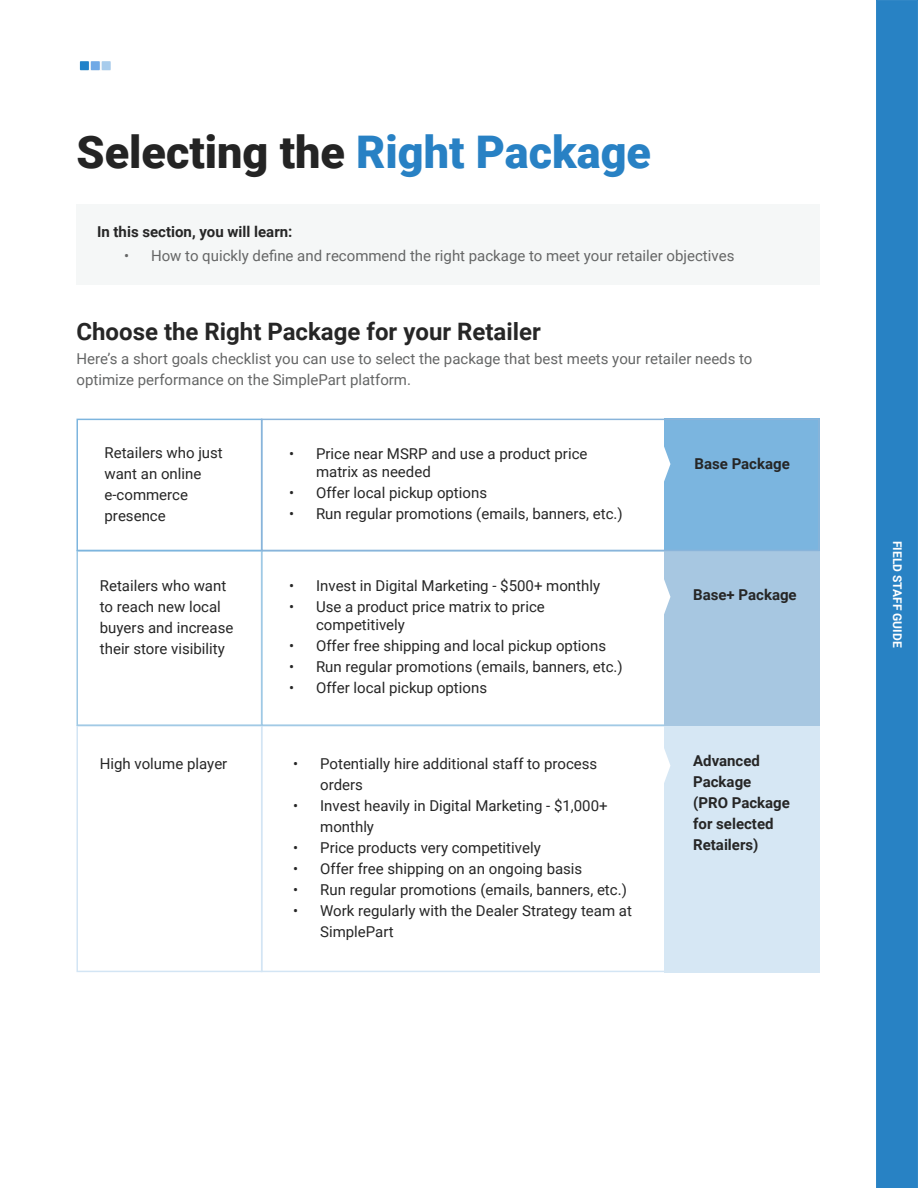
<style>
.page{position:relative;width:918px;height:1188px;background:#fff}
.page>*{position:absolute;margin:0;border:0;box-sizing:border-box;transform-origin:0 0}
.t1{font:900 45px "Roboto";color:#242424}
.t2{font:700 24px "Roboto";color:#262626}
.t3{font:15px/21px "Roboto";color:#262626}
.t4{font:15px/21px "Roboto";color:#656666}
.t5{font:700 15px/21px "Roboto";color:#262626}
.t6{font:700 12px "Roboto";color:#fff}
.s1{color:#2881c4}
</style>
<div class="page">
<svg style="left:876px;top:0;width:42px;height:1188px;background:#2982c4"></svg>
<svg style="left:80px;top:61px;width:31px;height:9px"></svg>
<svg style="left:263px;top:726px;width:413px;height:247px"></svg>
<div style="left:664px;top:725px;width:156px;height:247px;background:#d6e7f4"></div>
<svg style="left:76px;top:724px;width:187px;height:249px"></svg>
<div style="left:77px;top:550px;width:185px;height:176px;border:2px solid #9fc9e5"></div>
<svg style="left:76px;top:418px;width:184px;height:134px"></svg>
<div style="left:261px;top:550px;width:445px;height:176px;border:2px solid #9fc9e5"></div>
<div style="left:664px;top:551px;width:156px;height:175px;background:#a7c7e1"></div>
<svg style="left:664px;top:580px;width:6px;height:34px"></svg>
<svg style="left:663px;top:745px;width:7px;height:41px"></svg>
<div style="left:76px;top:204px;width:744px;height:81px;background:#f5f7f7"></div>
<svg style="left:260px;top:418px;width:560px;height:134px"></svg>
<p class="t1" style="left:76px;top:121px;width:576px">Selecting the <span class="s1">Right Package</span></p>
<p class="t5" style="left:97px;top:220px;width:197px">In this section, you will learn:</p>
<p class="t4" style="left:124px;top:244px;width:612px">• How to quickly define and recommend the right package to meet your retailer objectives</p>
<p class="t2" style="left:76px;top:315px;width:466px">Choose the Right Package for your Retailer</p>
<p class="t4" style="left:76px;top:348px;width:677px">Here’s a short goals checklist you can use to select the package that best meets your retailer needs to optimize performance on the SimplePart platform.</p>
<p class="t3" style="left:105px;top:441px;width:120px">Retailers who just want an online e-commerce presence</p>
<p class="t3" style="left:316px;top:444px;width:273px;line-height:18px;text-indent:-27px">• Price near MSRP and use a product price matrix as needed</p>
<p class="t3" style="left:289px;top:482px;width:200px">• Offer local pickup options</p>
<p class="t3" style="left:289px;top:503px;width:335px">• Run regular promotions (emails, banners, etc.)</p>
<p class="t3" style="left:100px;top:575px;width:135px">Retailers who want to reach new local buyers and increase their store visibility</p>
<p class="t3" style="left:100px;top:753px;width:129px">High volume player</p>
<p class="t3" style="left:289px;top:575px;width:313px">• Invest in Digital Marketing - $500+ monthly</p>
<p class="t3" style="left:316px;top:597px;width:230px;line-height:18px;text-indent:-27px">• Use a product price matrix to price competitively</p>
<p class="t3" style="left:289px;top:635px;width:319px">• Offer free shipping and local pickup options</p>
<p class="t3" style="left:289px;top:656px;width:335px">• Run regular promotions (emails, banners, etc.)</p>
<p class="t3" style="left:289px;top:677px;width:200px">• Offer local pickup options</p>
<p class="t3" style="left:320px;top:753px;width:279px;text-indent:-27px">• Potentially hire additional staff to process orders</p>
<p class="t3" style="left:320px;top:795px;width:289px;text-indent:-27px">• Invest heavily in Digital Marketing - $1,000+ monthly</p>
<p class="t3" style="left:293px;top:837px;width:249px">• Price products very competitively</p>
<p class="t3" style="left:293px;top:858px;width:291px">• Offer free shipping on an ongoing basis</p>
<p class="t3" style="left:293px;top:879px;width:335px">• Run regular promotions (emails, banners, etc.)</p>
<p class="t3" style="left:320px;top:900px;width:313px;text-indent:-27px">• Work regularly with the Dealer Strategy team at<br>SimplePart</p>
<p class="t5" style="left:695px;top:453px;width:97px">Base Package</p>
<p class="t5" style="left:693px;top:584px;width:105px">Base+ Package</p>
<p class="t5" style="left:693px;top:750px;width:68px">Advanced<br>Package</p>
<p class="t5" style="left:693px;top:792px;width:98px">(PRO Package for selected<br>Retailers)</p>
<p class="t6" style="left:906px;top:541px;width:108px;rotate:90deg">FIELD STAFF GUIDE</p>
</div>
